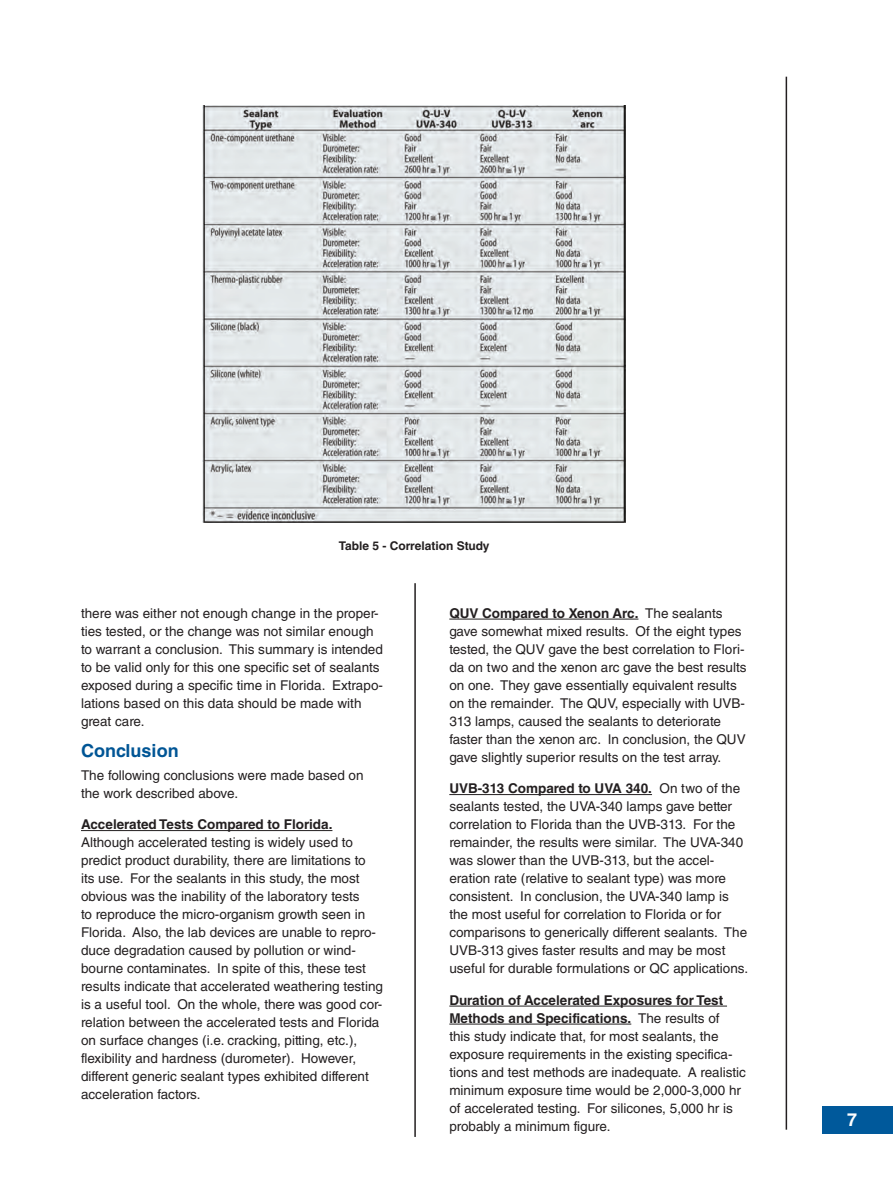
<style>
.page{position:relative;width:893px;height:1188px;background:#fff}
.page>*{position:absolute;margin:0;border:0;box-sizing:border-box;transform-origin:0 0}
.t1{font:700 18px "Helvetica LT Std";color:#005595}
.t2{font:700 18px "Helvetica LT Std";color:#fff}
.t3{font:13.5px/18px "Helvetica LT Std";color:#231f20}
.t4{font:700 13.5px "Helvetica LT Std";color:#231f20}
.t5{font:700 12px "Helvetica LT Std";color:#231f20}
.s1{font-weight:700}
</style>
<div class="page">
<hr style="left:786px;top:77px;width:1px;height:1053px;background:#231f20">
<div style="left:822px;top:1106px;width:71px;height:27px;background:#00599b"></div>
<hr style="left:81px;top:830px;width:251px;height:1px;background:#231f20">
<hr style="left:449px;top:619px;width:189px;height:1px;background:#231f20">
<hr style="left:449px;top:794px;width:203px;height:1px;background:#231f20">
<hr style="left:449px;top:1006px;width:278px;height:1px;background:#231f20">
<hr style="left:449px;top:1024px;width:182px;height:1px;background:#231f20">
<img style="left:202px;top:106px;width:424px;height:417px">
<hr style="left:414px;top:583px;width:2px;height:554px;background:#231f20">
<p class="t5" style="left:339px;top:538px;width:152px">Table 5 - Correlation Study</p>
<p class="t3" style="left:81px;top:604px;width:303px">there was either not enough change in the proper&shy;ties tested, or the change was not similar enough to warrant a conclusion. This summary is intended to be valid only for this one specific set of sealants exposed during a specific time in Florida. Extrapo&shy;lations based on this data should be made with great care.</p>
<p class="t1" style="left:81px;top:740px;width:99px">Conclusion</p>
<p class="t3" style="left:81px;top:766px;width:284px">The following conclusions were made based on the work described above.</p>
<p class="t4" style="left:81px;top:816px;width:253px">Accelerated Tests Compared to Florida.</p>
<p class="t3" style="left:81px;top:833px;width:303px">Although accelerated testing is widely used to predict product durability, there are limitations to<br>its use. For the sealants in this study, the most obvious was the inability of the laboratory tests<br>to reproduce the micro-organism growth seen in Florida. Also, the lab devices are unable to repro&shy;duce degradation caused by pollution or wind&shy;bourne contaminates. In spite of this, these test results indicate that accelerated weathering testing is a useful tool. On the whole, there was good cor&shy;relation between the accelerated tests and Florida on surface changes (i.e. cracking, pitting, etc.), flexibility and hardness (durometer). However, different generic sealant types exhibited different acceleration factors.</p>
<p class="t3" style="left:449px;top:604px;width:299px"><span class="s1">QUV Compared to Xenon Arc.</span> The sealants gave somewhat mixed results. Of the eight types tested, the QUV gave the best correlation to Flori&shy;da on two and the xenon arc gave the best results on one. They gave essentially equivalent results on the remainder. The QUV, especially with UVB-313 lamps, caused the sealants to deteriorate faster than the xenon arc. In conclusion, the QUV gave slightly superior results on the test array.</p>
<p class="t3" style="left:449px;top:779px;width:300px"><span class="s1">UVB-313 Compared to UVA 340.</span> On two of the sealants tested, the UVA-340 lamps gave better correlation to Florida than the UVB-313. For the remainder, the results were similar. The UVA-340 was slower than the UVB-313, but the accel&shy;eration rate (relative to sealant type) was more consistent. In conclusion, the UVA-340 lamp is the most useful for correlation to Florida or for comparisons to generically different sealants. The UVB-313 gives faster results and may be most useful for durable formulations or QC applications.</p>
<p class="t3" style="left:449px;top:991px;width:298px"><span class="s1">Duration of Accelerated Exposures for Test Methods and Specifications.</span> The results of<br>this study indicate that, for most sealants, the exposure requirements in the existing specifica&shy;tions and test methods are inadequate. A realistic minimum exposure time would be 2,000-3,000 hr of accelerated testing. For silicones, 5,000 hr is probably a minimum figure.</p>
<h1 class="t2" style="left:847px;top:1109px;width:12px">7</h1>
</div>
